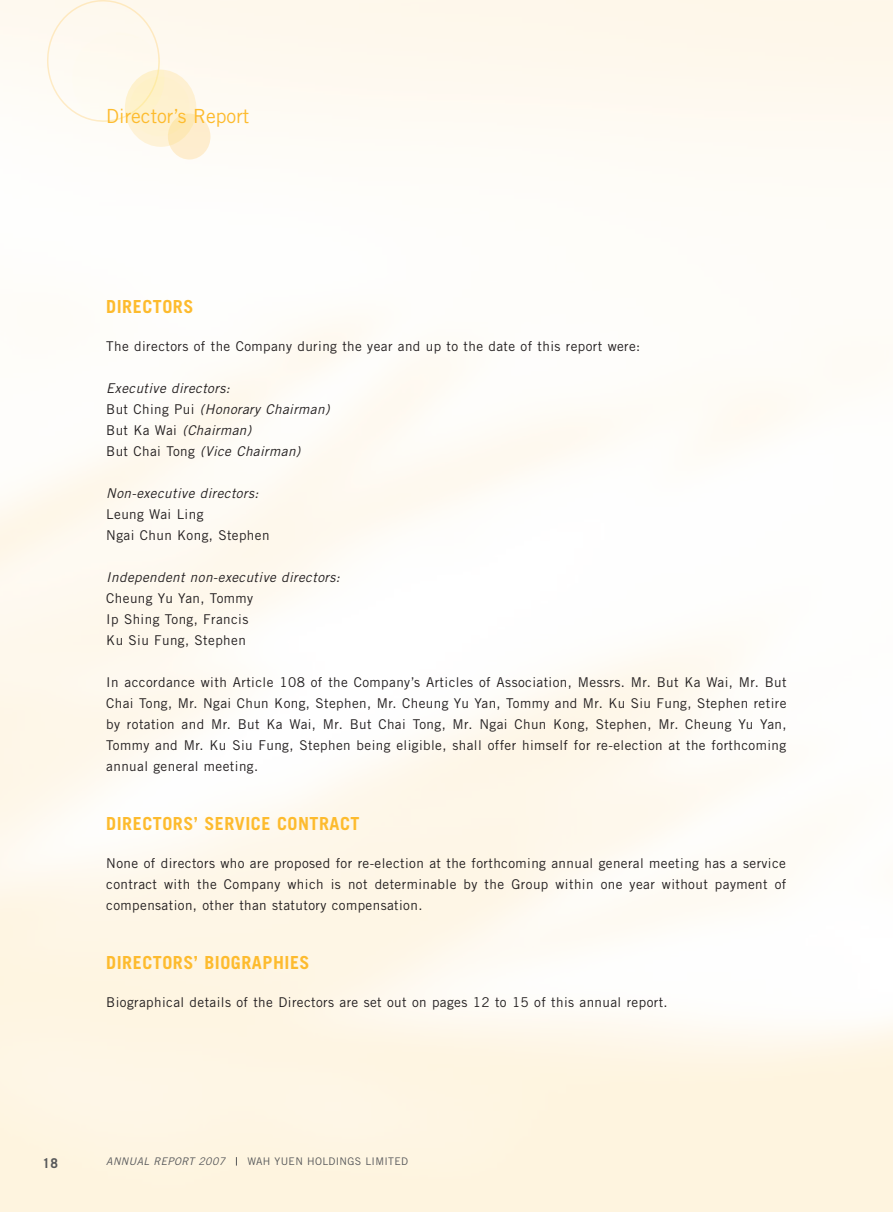
<style>
.page{position:relative;width:893px;height:1212px;background:#fff}
.page>*{position:absolute;margin:0;border:0;box-sizing:border-box;transform-origin:0 0}
.t1{font:19.5px "Trade Gothic LT Std";color:#fdbb2e}
.t2{font:700 18px "Trade Gothic LT Std";letter-spacing:.03em;color:#fdbb2e}
.t3{font:13.5px/21px "Trade Gothic LT Std";letter-spacing:.03em;color:#231f20}
.t4{font:italic 13.5px/21px "Trade Gothic LT Std";letter-spacing:.03em;color:#231f20}
.t5{font:700 13.5px "Trade Gothic LT Std";color:#57585a}
.t6{font:10.5px "Trade Gothic LT Std";letter-spacing:.03em;color:#57585a}
.t7{font:italic 10.5px "Trade Gothic LT Std";letter-spacing:.03em;color:#57585a}
.s1{font-style:normal}
.s2{font-style:italic}
</style>
<div class="page">
<svg style="left:45px;top:0;width:166px;height:160px"></svg>
<svg style="left:72px;top:32px;width:92px;height:93px;fill:#fefaf0"></svg>
<svg style="left:130px;top:77px;width:59px;height:59px;background:#fdf0ca"></svg>
<p class="t1" style="left:106px;top:104px;width:145px">Director’s Report</p>
<p class="t2" style="left:106px;top:295px;width:89px">DIRECTORS</p>
<p class="t3" style="left:106px;top:335px;width:536px">The directors of the Company during the year and up to the date of this report were:</p>
<p class="t4" style="left:106px;top:378px;width:225px">Executive directors:<br><span class="s1">But Ching Pui</span> (Honorary Chairman)<br><span class="s1">But Ka Wai</span> (Chairman)<br><span class="s1">But Chai Tong</span> (Vice Chairman)</p>
<p class="t3" style="left:106px;top:482px;width:165px"><span class="s2">Non-executive directors:<br></span>Leung Wai Ling<br>Ngai Chun Kong, Stephen</p>
<p class="t3" style="left:106px;top:566px;width:235px"><span class="s2">Independent non-executive directors:<br></span>Cheung Yu Yan, Tommy<br>I p Shing Tong, Francis<br>Ku Siu Fung, Stephen</p>
<p class="t3" style="left:106px;top:671px;width:682px;text-align:justify">I n accordance with Article 108 of the Company’s Articles of Association, Messrs. M r. But Ka Wai, M r. But Chai Tong, M r. Ngai Chun Kong, Stephen, M r. Cheung Yu Yan, Tommy and M r. Ku Siu Fung, Stephen retire by rotation and M r. But Ka Wai, M r. But Chai Tong, M r. Ngai Chun Kong, Stephen, M r. Cheung Yu Yan, Tommy and M r. Ku Siu Fung, Stephen being eligible, shall offer himself for re-election at the forthcoming annual general meeting.</p>
<p class="t2" style="left:106px;top:812px;width:255px">DIRECTORS’ SERVICE CONTRACT</p>
<p class="t3" style="left:106px;top:852px;width:682px;text-align:justify">N one of directors who are proposed for re-election at the forthcoming annual general meeting has a service contract with the Company which is not determinable by the Group within one year without payment of compensation, other than statutory compensation.</p>
<p class="t2" style="left:106px;top:951px;width:205px">DIRECTORS’ BIOGRAPHIES</p>
<p class="t3" style="left:106px;top:991px;width:563px">Biographical details of the Directors are set out on pages 12 to 15 of this annual report.</p>
<p class="t5" style="left:43px;top:1155px;width:17px">18</p>
<p class="t7" style="left:106px;top:1155px;width:120px">Annual Report 2007</p>
<p class="t6" style="left:247px;top:1155px;width:162px">Wah Yuen Holdings Limited</p>
</div>
